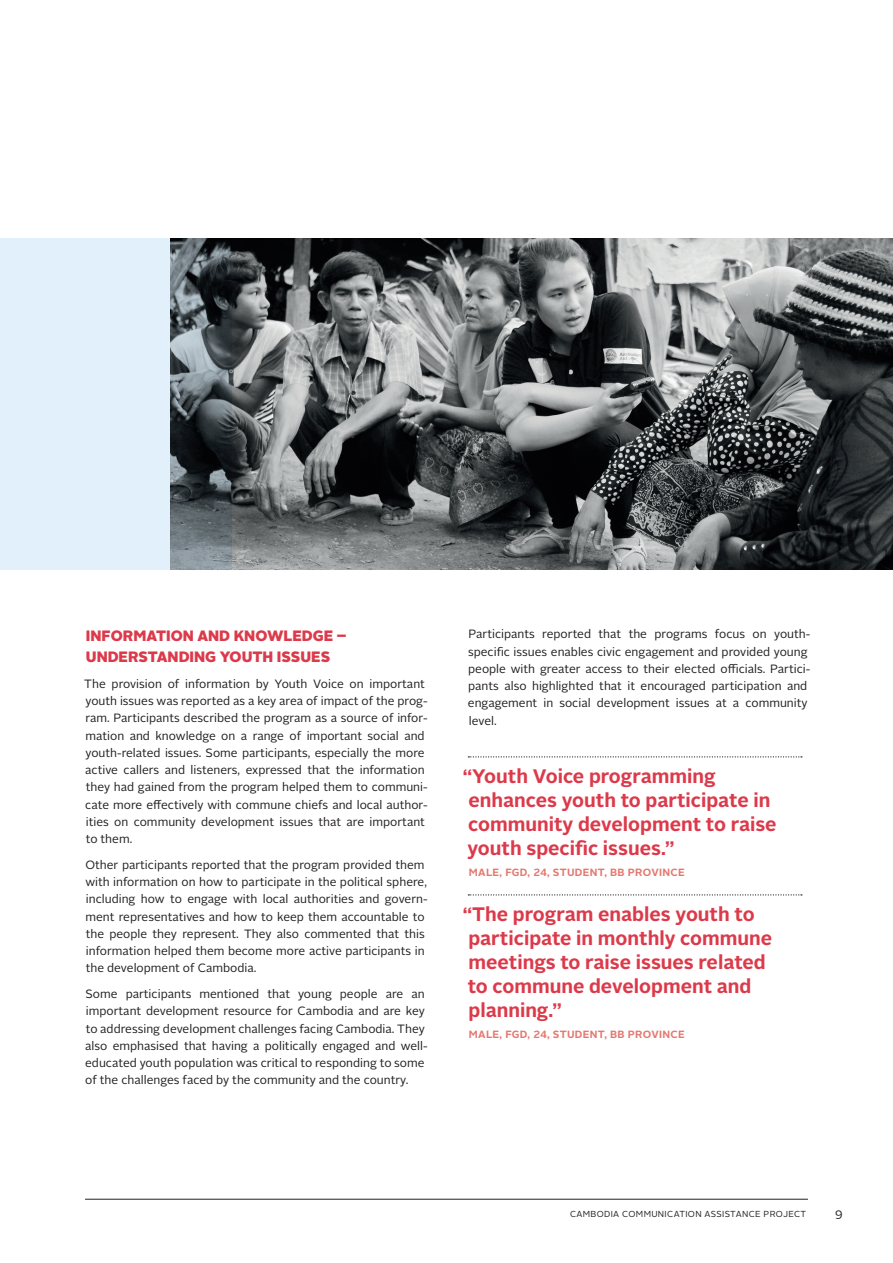
<style>
.page{position:relative;width:893px;height:1263px;background:#fff}
.page>*{position:absolute;margin:0;border:0;box-sizing:border-box;transform-origin:0 0}
.t1{font:700 19.5px/24px "Alright Sans";color:#dc3a4a}
.t2{font:900 15px/21px "Alright Sans";color:#dc3a4a}
.t3{font:12px/17.2px "Alright Sans";color:#231f20}
.t4{font:700 10.5px "Alright Sans";letter-spacing:.03em;color:#e47971}
.t5{font:8.7px "Alright Sans";letter-spacing:.04em;color:#231f20}
</style>
<div class="page">
<hr style="left:85px;top:1199px;width:723px;height:1px;background:#231f20">
<svg style="left:468px;top:756px;width:334px;height:1px"></svg>
<svg style="left:468px;top:894px;width:334px;height:1px"></svg>
<img style="left:231px;top:238px;width:662px;height:332px">
<svg style="left:0;top:238px;width:231px;height:332px;background:#bbc8d1"></svg>
<p class="t2" style="left:86px;top:625px;width:262px">INFORMATION AND KNOWLEDGE –<br>UNDERSTANDING YOUTH ISSUES</p>
<p class="t3" style="left:84px;top:675px;width:345px">The provision of information by Youth Voice on important youth issues was reported as a key area of impact of the prog&shy;ram. Participants described the program as a source of infor&shy;mation and knowledge on a range of important social and youth-related issues. Some participants, especially the more active callers and listeners, expressed that the information they had gained from the program helped them to communi&shy;cate more effectively with commune chiefs and local author&shy;ities on community development issues that are important to them.</p>
<p class="t3" style="left:85px;top:856px;width:344px">Other participants reported that the program provided them with information on how to participate in the political sphere, including how to engage with local authorities and govern&shy;ment representatives and how to keep them accountable to the people they represent. They also commented that this information helped them become more active participants in the development of Cambodia.</p>
<p class="t3" style="left:85px;top:985px;width:344px">Some participants mentioned that young people are an important development resource for Cambodia and are key to addressing development challenges facing Cambodia. They also emphasised that having a politically engaged and well&shy;educated youth population was critical to responding to some of the challenges faced by the community and the country.</p>
<p class="t3" style="left:468px;top:626px;width:344px">Participants reported that the programs focus on youth&shy;specific issues enables civic engagement and provided young people with greater access to their elected officials. Partici&shy;pants also highlighted that it encouraged participation and engagement in social development issues at a community level.</p>
<h1 class="t1" style="left:463px;top:764px;width:315px">“Youth Voice programming enhances youth to participate in community development to raise youth specific issues.”</h1>
<p class="t4" style="left:469px;top:865px;width:217px">MALE, FGD, 24, STUDENT, BB PROVINCE</p>
<h1 class="t1" style="left:463px;top:902px;width:311px">“The program enables youth to participate in monthly commune meetings to raise issues related to commune development and planning.”</h1>
<p class="t4" style="left:469px;top:1027px;width:217px">MALE, FGD, 24, STUDENT, BB PROVINCE</p>
<p class="t5" style="left:570px;top:1208px;width:238px">CAMBODIA COMMUNICATION ASSISTANCE PROJECT</p>
<p class="t3" style="left:835px;top:1204px;width:9px">9</p>
</div>
